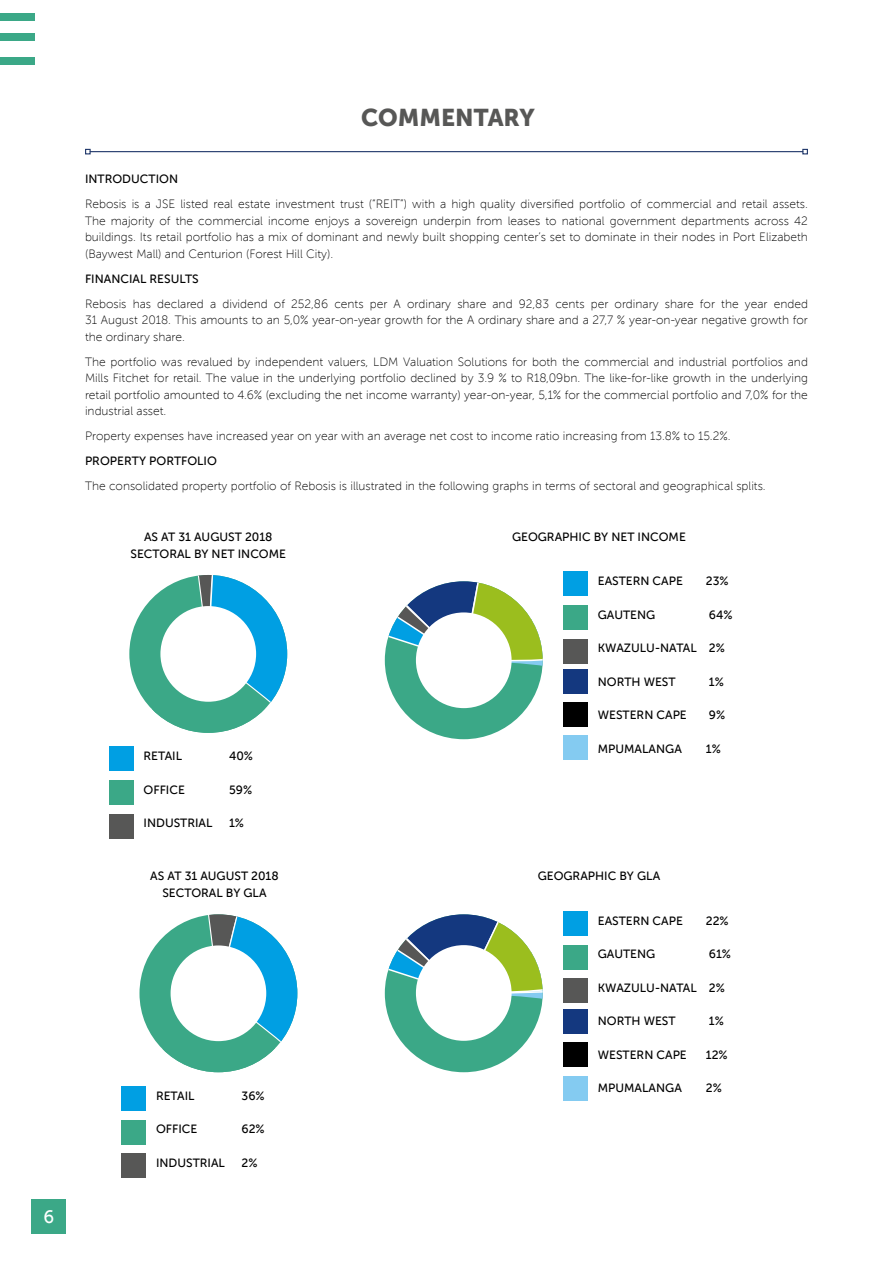
<style>
.page{position:relative;width:893px;height:1263px;background:#fff}
.page>*{position:absolute;margin:0;border:0;box-sizing:border-box;transform-origin:0 0}
.t1{font:24px "Museo Sans 900";color:#575756}
.t2{font:18px "Museo Sans 500";color:#fff}
.t3{font:12px/16.5px "Museo Sans 100";color:#000;text-align:justify}
.t4{font:12px/16.5px "Museo Sans 500";color:#000;text-align:center}
</style>
<div class="page">
<div style="left:0;top:14px;width:35px;height:7px;background:#3ba887"></div>
<div style="left:0;top:34px;width:35px;height:7px;background:#3ba887"></div>
<div style="left:0;top:57px;width:35px;height:7px;background:#3ba887"></div>
<hr style="left:90px;top:151px;width:713px;height:1px;background:#20376a">
<svg style="left:85px;top:149px;width:6px;height:5px"></svg>
<svg style="left:802px;top:149px;width:6px;height:5px"></svg>
<div style="left:32px;top:1199px;width:34px;height:34px;background:#3ba887"></div>
<svg style="left:129px;top:575px;width:158px;height:158px"></svg>
<div style="left:385px;top:581px;width:158px;height:158px;background:#3ba887;border-radius:50%"></div>
<svg style="left:385px;top:581px;width:158px;height:103px"></svg>
<div style="left:385px;top:914px;width:158px;height:158px;background:#3ba887;border-radius:50%"></div>
<svg style="left:385px;top:914px;width:158px;height:103px"></svg>
<svg style="left:139px;top:914px;width:158px;height:158px"></svg>
<div style="left:160px;top:606px;width:96px;height:96px;background:#fff;border-radius:50%"></div>
<div style="left:416px;top:612px;width:96px;height:96px;background:#fff;border-radius:50%"></div>
<div style="left:416px;top:945px;width:96px;height:96px;background:#fff;border-radius:50%"></div>
<div style="left:171px;top:945px;width:95px;height:96px;background:#fff;border-radius:50%"></div>
<div style="left:109px;top:747px;width:24px;height:24px;background:#009fe3"></div>
<div style="left:563px;top:572px;width:24px;height:24px;background:#009fe3"></div>
<div style="left:563px;top:911px;width:24px;height:24px;background:#009fe3"></div>
<div style="left:122px;top:1086px;width:24px;height:24px;background:#009fe3"></div>
<div style="left:109px;top:781px;width:24px;height:24px;background:#3ba887"></div>
<div style="left:563px;top:606px;width:24px;height:24px;background:#3ba887"></div>
<div style="left:563px;top:945px;width:24px;height:24px;background:#3ba887"></div>
<div style="left:122px;top:1120px;width:24px;height:24px;background:#3ba887"></div>
<div style="left:109px;top:814px;width:24px;height:24px;background:#575756"></div>
<div style="left:563px;top:639px;width:24px;height:25px;background:#575756"></div>
<div style="left:563px;top:979px;width:24px;height:24px;background:#575756"></div>
<div style="left:563px;top:670px;width:24px;height:24px;background:#14387f"></div>
<div style="left:563px;top:1009px;width:24px;height:24px;background:#14387f"></div>
<div style="left:563px;top:703px;width:24px;height:24px;background:#000"></div>
<div style="left:563px;top:736px;width:24px;height:24px;background:#84cbf1"></div>
<div style="left:563px;top:1076px;width:24px;height:24px;background:#84cbf1"></div>
<div style="left:563px;top:1042px;width:24px;height:24px;background:#000"></div>
<div style="left:122px;top:1154px;width:24px;height:24px;background:#575756"></div>
<h2 class="t2" style="left:44px;top:1207px;width:12px">6</h2>
<h1 class="t1" style="left:361px;top:104px;width:175px">COMMENTARY</h1>
<p class="t4" style="left:85px;top:171px;width:95px">INTRODUCTION</p>
<p class="t3" style="left:85px;top:196px;width:724px">Rebosis is a JSE listed real estate investment trust (“REIT”) with a high quality diversified portfolio of commercial and retail assets.<br>The majority of the commercial income enjoys a sovereign underpin from leases to national government departments across 42 buildings. Its retail portfolio has a mix of dominant and newly built shopping center’s set to dominate in their nodes in Port Elizabeth (Baywest Mall) and Centurion (Forest Hill City).</p>
<p class="t4" style="left:85px;top:271px;width:115px">FINANCIAL RESULTS</p>
<p class="t3" style="left:85px;top:296px;width:724px">Rebosis has declared a dividend of 252,86 cents per A ordinary share and 92,83 cents per ordinary share for the year ended 31 August 2018. This amounts to an 5,0% year-on-year growth for the A ordinary share and a 27,7 % year-on-year negative growth for the ordinary share.</p>
<p class="t3" style="left:85px;top:354px;width:724px">The portfolio was revalued by independent valuers, LDM Valuation Solutions for both the commercial and industrial portfolios and Mills Fitchet for retail. The value in the underlying portfolio declined by 3.9 % to R18,09bn. The like-for-like growth in the underlying retail portfolio amounted to 4.6% (excluding the net income warranty) year-on-year, 5,1% for the commercial portfolio and 7,0% for the industrial asset.</p>
<p class="t3" style="left:85px;top:428px;width:647px">Property expenses have increased year on year with an average net cost to income ratio increasing from 13.8% to 15.2%.</p>
<p class="t4" style="left:85px;top:453px;width:133px">PROPERTY PORTFOLIO</p>
<p class="t3" style="left:85px;top:478px;width:682px">The consolidated property portfolio of Rebosis is illustrated in the following graphs in terms of sectoral and geographical splits.</p>
<p class="t4" style="left:130px;top:529px;width:157px">AS AT 31 AUGUST 2018<br>SECTORAL BY NET INCOME</p>
<p class="t4" style="left:512px;top:529px;width:175px">GEOGRAPHIC BY NET INCOME</p>
<p class="t4" style="left:144px;top:748px;width:40px">RETAIL</p>
<p class="t4" style="left:229px;top:748px;width:25px">40%</p>
<p class="t4" style="left:144px;top:781px;width:43px">OFFICE</p>
<p class="t4" style="left:229px;top:781px;width:25px">59%</p>
<p class="t4" style="left:144px;top:815px;width:70px">INDUSTRIAL</p>
<p class="t4" style="left:229px;top:815px;width:16px">1%</p>
<p class="t4" style="left:598px;top:573px;width:87px">EASTERN CAPE</p>
<p class="t4" style="left:706px;top:573px;width:24px">23%</p>
<p class="t4" style="left:598px;top:607px;width:59px">GAUTENG</p>
<p class="t4" style="left:709px;top:607px;width:25px">64%</p>
<p class="t4" style="left:598px;top:640px;width:129px">KWAZULU-NATAL 2%</p>
<p class="t4" style="left:598px;top:674px;width:79px">NORTH WEST</p>
<p class="t4" style="left:709px;top:674px;width:16px">1%</p>
<p class="t4" style="left:598px;top:707px;width:91px">WESTERN CAPE</p>
<p class="t4" style="left:709px;top:707px;width:18px">9%</p>
<p class="t4" style="left:598px;top:741px;width:86px">MPUMALANGA</p>
<p class="t4" style="left:706px;top:741px;width:16px">1%</p>
<p class="t4" style="left:150px;top:868px;width:130px">AS AT 31 AUGUST 2018</p>
<p class="t4" style="left:538px;top:868px;width:124px">GEOGRAPHIC BY GLA</p>
<p class="t4" style="left:162px;top:885px;width:106px">SECTORAL BY GLA</p>
<p class="t4" style="left:156px;top:1087px;width:40px">RETAIL</p>
<p class="t4" style="left:242px;top:1087px;width:25px">36%</p>
<p class="t4" style="left:156px;top:1121px;width:43px">OFFICE</p>
<p class="t4" style="left:242px;top:1121px;width:25px">62%</p>
<p class="t4" style="left:156px;top:1154px;width:70px">INDUSTRIAL</p>
<p class="t4" style="left:242px;top:1154px;width:17px">2%</p>
<p class="t4" style="left:598px;top:912px;width:87px">EASTERN CAPE</p>
<p class="t4" style="left:706px;top:912px;width:24px">22%</p>
<p class="t4" style="left:598px;top:946px;width:59px">GAUTENG</p>
<p class="t4" style="left:709px;top:946px;width:24px">61%</p>
<p class="t4" style="left:598px;top:979px;width:129px">KWAZULU-NATAL 2%</p>
<p class="t4" style="left:598px;top:1013px;width:79px">NORTH WEST</p>
<p class="t4" style="left:709px;top:1013px;width:16px">1%</p>
<p class="t4" style="left:598px;top:1046px;width:91px">WESTERN CAPE</p>
<p class="t4" style="left:706px;top:1046px;width:23px">12%</p>
<p class="t4" style="left:598px;top:1080px;width:86px">MPUMALANGA</p>
<p class="t4" style="left:706px;top:1080px;width:17px">2%</p>
</div>
